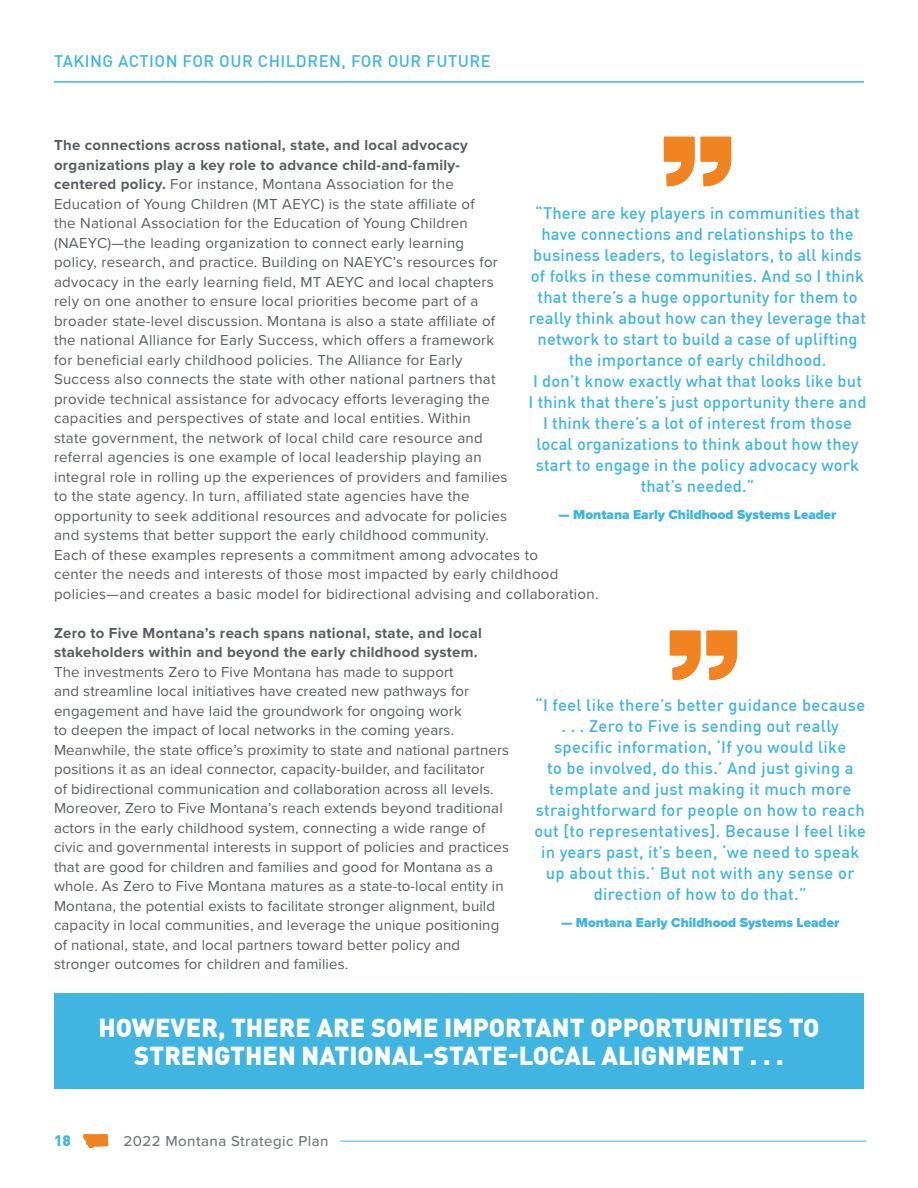
<style>
.page{position:relative;width:918px;height:1188px;background:#fff}
.page>*{position:absolute;margin:0;border:0;box-sizing:border-box;transform-origin:0 0}
.t1{font:900 25.5px/28.5px "DIN Pro";color:#fff;text-align:center}
.t2{font:500 16.5px/21px "DIN Pro";letter-spacing:.01em;color:#40b5e2;text-align:center}
.t3{font:500 16.5px "DIN Pro";letter-spacing:.03em;color:#40b5e2}
.t4{font:15px/19.5px "Proxima Nova";letter-spacing:.02em;color:#585d63}
.t5{font:500 15px "Proxima Nova";letter-spacing:.03em;color:#737a82}
.t6{font:900 15px "DIN Pro";color:#40b5e2}
.t7{font:900 13.5px "Proxima Nova";color:#40b5e2}
.s1{font-weight:700}
</style>
<div class="page">
<svg style="left:83px;top:1134px;width:25px;height:14px"></svg>
<hr style="left:340px;top:1141px;width:526px;height:1px;background:#40b5e2">
<hr style="left:54px;top:81px;width:810px;height:2px;background:#40b5e2">
<div style="left:54px;top:994px;width:810px;height:95px;background:#40b5e2"></div>
<svg style="left:664px;top:137px;width:67px;height:49px"></svg>
<svg style="left:670px;top:631px;width:67px;height:49px"></svg>
<p class="t3" style="left:54px;top:50px;width:438px">TAKING ACTION FOR OUR CHILDREN, FOR OUR FUTURE</p>
<p class="t4" style="left:54px;top:136px;width:546px"><span class="s1">The connections across national, state, and local advocacy<br>organizations play a key role to advance child-and-family-<br>centered policy.</span> For instance, Montana Association for the<br>Education of Young Children (MT AEYC) is the state affiliate of<br>the National Association for the Education of Young Children<br>(NAEYC)—the leading organization to connect early learning<br>policy, research, and practice. Building on NAEYC’s resources for<br>advocacy in the early learning field, MT AEYC and local chapters<br>rely on one another to ensure local priorities become part of a<br>broader state-level discussion. Montana is also a state affiliate of<br>the national Alliance for Early Success, which offers a framework<br>for beneficial early childhood policies. The Alliance for Early<br>Success also connects the state with other national partners that<br>provide technical assistance for advocacy efforts leveraging the<br>capacities and perspectives of state and local entities. Within<br>state government, the network of local child care resource and<br>referral agencies is one example of local leadership playing an<br>integral role in rolling up the experiences of providers and families<br>to the state agency. In turn, affiliated state agencies have the<br>opportunity to seek additional resources and advocate for policies<br>and systems that better support the early childhood community.<br>Each of these examples represents a commitment among advocates to<br>center the needs and interests of those most impacted by early childhood policies—and creates a basic model for bidirectional advising and collaboration.</p>
<p class="t4" style="left:54px;top:623px;width:457px"><span class="s1">Zero to Five Montana’s reach spans national, state, and local stakeholders within and beyond the early childhood system.<br></span>The investments Zero to Five Montana has made to support<br>and streamline local initiatives have created new pathways for engagement and have laid the groundwork for ongoing work<br>to deepen the impact of local networks in the coming years.<br>Meanwhile, the state office’s proximity to state and national partners positions it as an ideal connector, capacity-builder, and facilitator<br>of bidirectional communication and collaboration across all levels.<br>Moreover, Zero to Five Montana’s reach extends beyond traditional actors in the early childhood system, connecting a wide range of civic and governmental interests in support of policies and practices that are good for children and families and good for Montana as a whole. As Zero to Five Montana matures as a state-to-local entity in Montana, the potential exists to facilitate stronger alignment, build capacity in local communities, and leverage the unique positioning of national, state, and local partners toward better policy and stronger outcomes for children and families.</p>
<p class="t2" style="left:529px;top:202px;width:339px">“There are key players in communities that have connections and relationships to the business leaders, to legislators, to all kinds of folks in these communities. And so I think that there’s a huge opportunity for them to really think about how can they leverage that network to start to build a case of uplifting the importance of early childhood.<br>I don’t know exactly what that looks like but I think that there’s just opportunity there and I think there’s a lot of interest from those local organizations to think about how they start to engage in the policy advocacy work that’s needed.”</p>
<p class="t7" style="left:559px;top:507px;width:280px">— Montana Early Childhood Systems Leader</p>
<p class="t2" style="left:534px;top:694px;width:333px">“I feel like there’s better guidance because . . . Zero to Five is sending out really specific information, ‘If you would like<br>to be involved, do this.’ And just giving a template and just making it much more straightforward for people on how to reach out [to representatives]. Because I feel like in years past, it’s been, ‘we need to speak up about this.’ But not with any sense or direction of how to do that.”</p>
<p class="t7" style="left:561px;top:915px;width:280px">— Montana Early Childhood Systems Leader</p>
<p class="t1" style="left:99px;top:1012px;width:722px">HOWEVER, THERE ARE SOME IMPORTANT OPPORTUNITIES TO<br>STRENGTHEN NATIONAL-STATE-LOCAL ALIGNMENT . . .</p>
<p class="t6" style="left:54px;top:1130px;width:18px">18</p>
<p class="t5" style="left:124px;top:1132px;width:206px">2022 Montana Strategic Plan</p>
</div>
